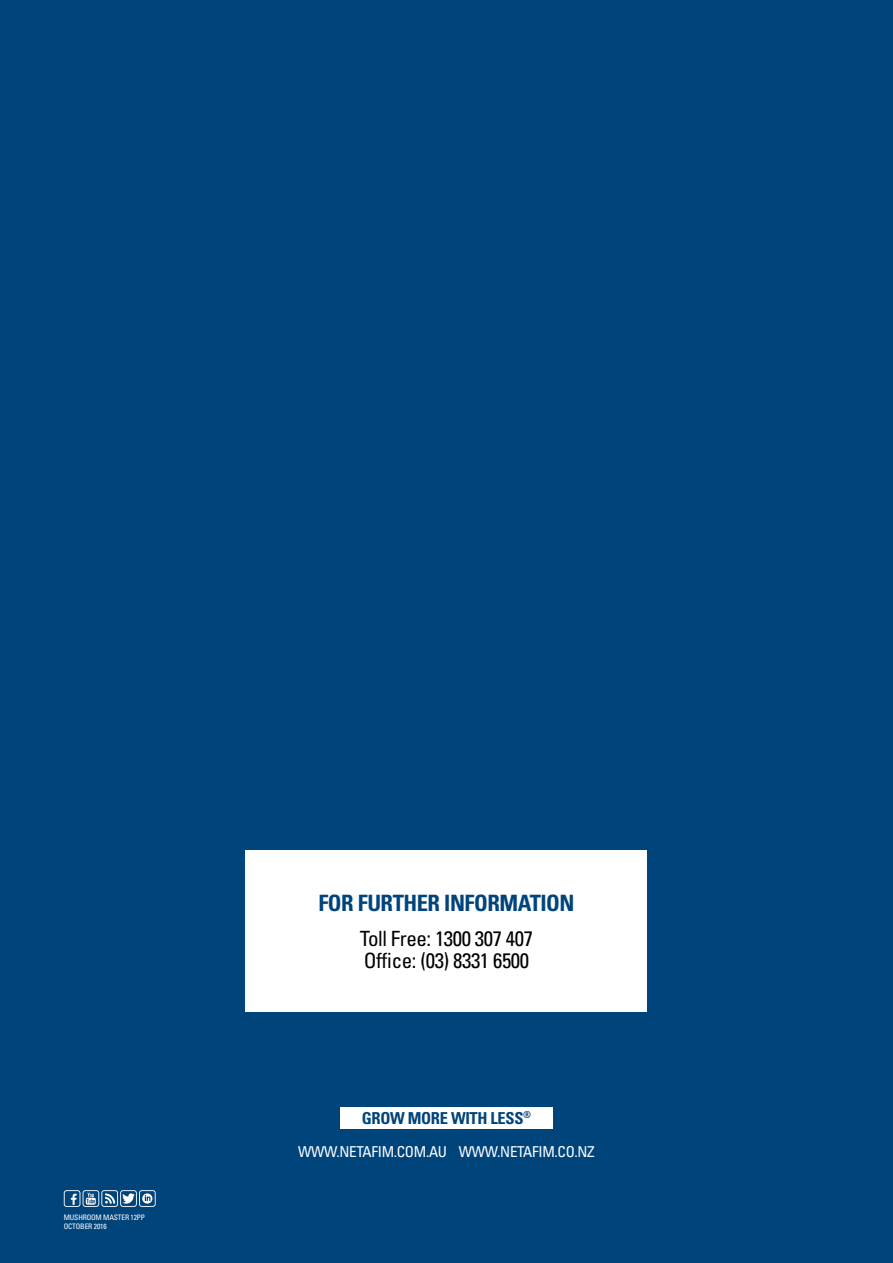
<style>
.page{position:relative;width:893px;height:1263px;background:#00447c}
.page>*{position:absolute;margin:0;border:0;box-sizing:border-box;transform-origin:0 0}
.t1{font:700 condensed 22.5px "Univers LT Std";letter-spacing:-.02em;color:#00447c}
.t2{font:condensed 21px/22.5px "Univers LT Std";letter-spacing:-.02em;color:#000}
.t3{font:700 condensed 16.5px "Univers LT Std";letter-spacing:-.02em;color:#00447c}
.t4{font:condensed 15px "Univers LT Std";letter-spacing:-.02em;color:#fff}
.t5{font:condensed 7.5px/9px "Univers LT Std";letter-spacing:-.02em;color:#fff}
</style>
<div class="page">
<div style="left:340px;top:1107px;width:213px;height:21px;background:#fff"></div>
<svg style="left:64px;top:1190px;width:92px;height:17px"></svg>
<div style="left:246px;top:850px;width:401px;height:162px;background:#fff"></div>
<p class="t5" style="left:64px;top:1213px;width:83px">MUSHROOM MASTER 12PP<br>OCTOBER 2016</p>
<p class="t1" style="left:318px;top:889px;width:258px">FOR FURTHER INFORMATION</p>
<p class="t2" style="left:360px;top:927px;width:175px">Toll Free: 1300 307 407<br>Office: (03) 8331 6500</p>
<p class="t3" style="left:362px;top:1108px;width:58px">GRO W MOR</p>
<p class="t3" style="left:440px;top:1108px;width:93px">E WITH LESS<sup>®</sup></p>
<p class="t4" style="left:298px;top:1142px;width:298px">WWW.NETAFIM.COM.AU WWW.NETAFIM.CO.NZ</p>
</div>
